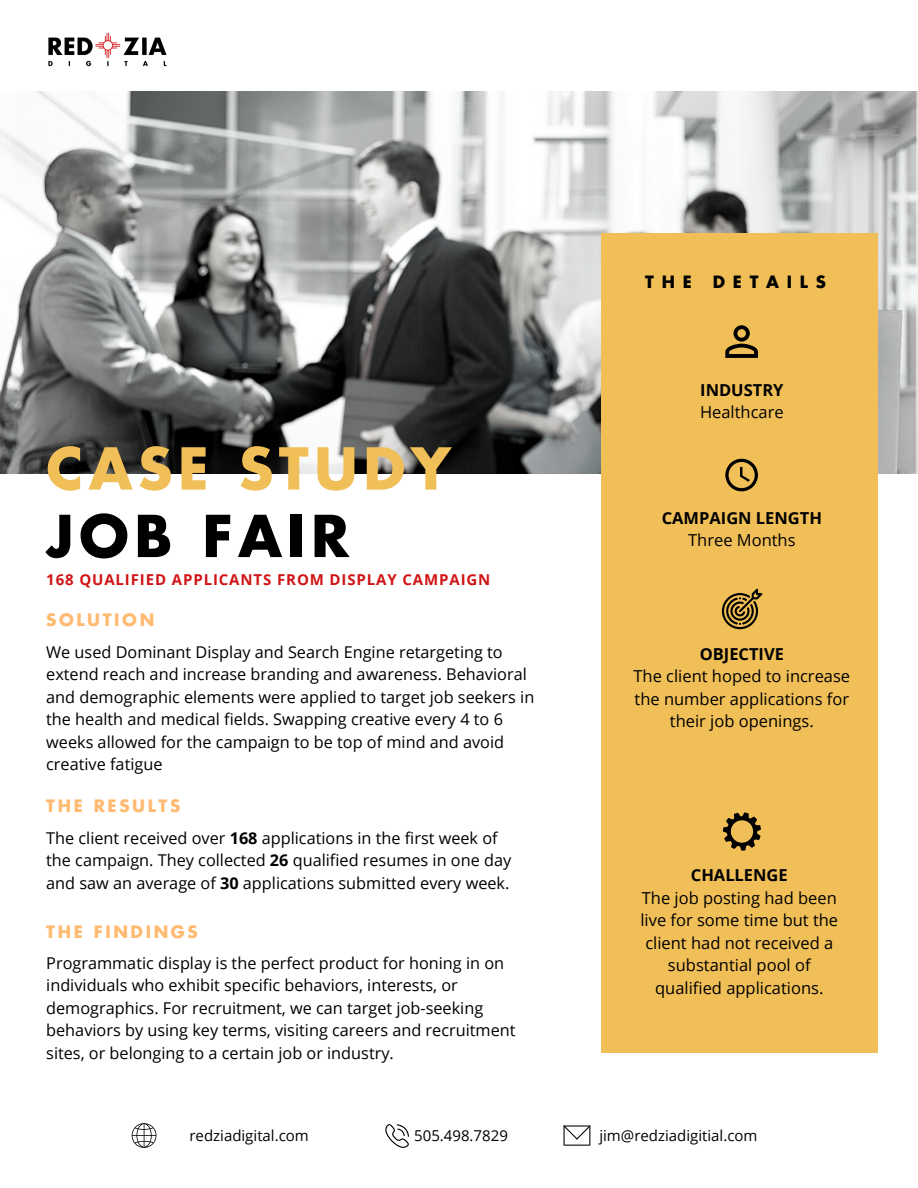
<style>
.page{position:relative;width:918px;height:1188px;background:#fff}
.page>*{position:absolute;margin:0;border:0;box-sizing:border-box;transform-origin:0 0}
.t1{font:700 56.1px "Futura";letter-spacing:.095em;color:#f1bf57}
.t2{font:700 56.1px "Futura";letter-spacing:.095em;color:#000}
.t3{font:700 16.65px "Futura";letter-spacing:.155em;color:#ffba71}
.t4{font:16.5px/22.5px "Open Sans";color:#000;text-align:center}
.t5{font:700 16.5px "Open Sans";color:#000}
.t6{font:700 16.5px "Futura";letter-spacing:.465em;color:#000}
.t7{font:16.2px/22.5px "Open Sans";color:#000}
.t8{font:15px "Open Sans";color:#000}
.t9{font:700 15px "Open Sans";letter-spacing:.06em;color:#d11415}
.s1{font-weight:700}
</style>
<div class="page">
<img style="left:0;top:92px;width:918px;height:381px">
<div style="left:601px;top:234px;width:277px;height:819px;background:#f1bf57"></div>
<img style="left:48px;top:32px;width:119px;height:35px">
<svg style="left:132px;top:1123px;width:24px;height:25px"></svg>
<svg style="left:385px;top:1124px;width:24px;height:24px"></svg>
<svg style="left:563px;top:1125px;width:27px;height:21px"></svg>
<svg style="left:725px;top:325px;width:33px;height:33px"></svg>
<svg style="left:725px;top:459px;width:33px;height:32px"></svg>
<svg style="left:722px;top:589px;width:40px;height:40px"></svg>
<svg style="left:723px;top:812px;width:38px;height:39px"></svg>
<p class="t6" style="left:645px;top:275px;width:48px">THE</p>
<p class="t6" style="left:713px;top:275px;width:115px">DETAILS</p>
<h1 class="t1" style="left:46px;top:443px;width:406px">CASE STUDY</h1>
<h1 class="t2" style="left:46px;top:511px;width:304px">JOB FAIR</h1>
<p class="t9" style="left:46px;top:569px;width:446px">168 QUALIFIED APPLICANTS FROM DISPLAY CAMPAIGN</p>
<p class="t3" style="left:46px;top:613px;width:110px">SOLUTION</p>
<p class="t7" style="left:46px;top:640px;width:490px">We used Dominant Display and Search Engine retargeting to extend reach and increase branding and awareness. Behavioral and demographic elements were applied to target job seekers in the health and medical fields. Swapping creative every 4 to 6 weeks allowed for the campaign to be top of mind and avoid creative fatigue</p>
<p class="t3" style="left:46px;top:799px;width:136px">THE RESULTS</p>
<p class="t7" style="left:46px;top:826px;width:467px">The client received over <span class="s1">168</span> applications in the first week of the campaign. They collected <span class="s1">26</span> qualified resumes in one day and saw an average of <span class="s1">30</span> applications submitted every week.</p>
<p class="t3" style="left:46px;top:924px;width:153px">THE FINDINGS</p>
<p class="t7" style="left:46px;top:951px;width:471px">Programmatic display is the perfect product for honing in on individuals who exhibit specific behaviors, interests, or demographics. For recruitment, we can target job-seeking behaviors by using key terms, visiting careers and recruitment sites, or belonging to a certain job or industry.</p>
<p class="t5" style="left:700px;top:378px;width:85px">INDUSTRY</p>
<p class="t4" style="left:700px;top:401px;width:85px">Healthcare</p>
<p class="t5" style="left:662px;top:506px;width:162px">CAMPAIGN LENGTH</p>
<p class="t4" style="left:688px;top:529px;width:109px">Three Months</p>
<p class="t5" style="left:700px;top:642px;width:86px">OBJECTIVE</p>
<p class="t4" style="left:634px;top:665px;width:218px">The client hoped to increase the number applications for their job openings.</p>
<p class="t5" style="left:691px;top:864px;width:98px">CHALLENGE</p>
<p class="t4" style="left:640px;top:886px;width:199px">The job posting had been live for some time but the client had not received a substantial pool of qualified applications.</p>
<p class="t8" style="left:189px;top:1125px;width:121px">redziadigital.com</p>
<p class="t8" style="left:414px;top:1125px;width:95px">505.498.7829</p>
<p class="t8" style="left:599px;top:1125px;width:160px">jim@redziadigitial.com</p>
</div>
